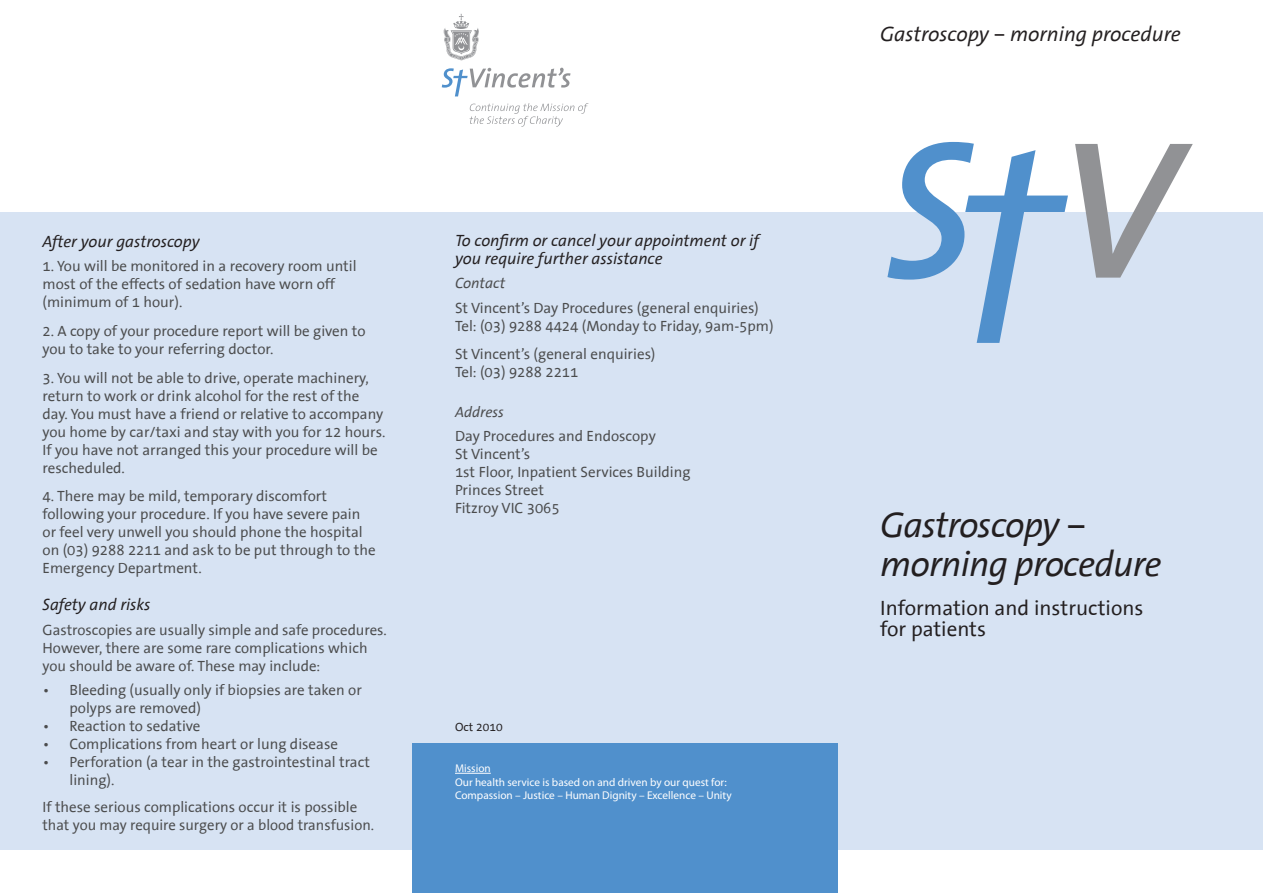
<style>
.page{position:relative;width:1263px;height:893px;background:#fff}
.page>*{position:absolute;margin:0;border:0;box-sizing:border-box;transform-origin:0 0}
.Main_Heads{font:italic 36px/39px "The Sans Office";letter-spacing:-.02em;color:#231f20}
.t1{font:21px/21.6px "The Sans Office";color:#231f20}
.t2{font:italic 21px "The Sans Office";color:#231f20}
.t3{font:italic 16.5px/18px "The Sans Office";color:#231f20}
.t4{font:15px/18px "The Sans Office";color:#4b4c4d}
.t5{font:italic 15px "The Sans Office";color:#4b4c4d}
.Body_Text_8pt{font:12px "The Sans Office";color:#231f20}
.Body_Text_10pt{font:11.25px "Myriad Pro";color:#fff}
</style>
<div class="page">
<div style="left:0;top:212px;width:1263px;height:638px;background:#d7e3f3"></div>
<svg style="left:1075px;top:144px;width:118px;height:134px"></svg>
<svg style="left:887px;top:142px;width:181px;height:201px"></svg>
<div style="left:412px;top:743px;width:426px;height:150px;background:#5090cc"></div>
<hr style="left:455px;top:773px;width:36px;height:1px;background:#fff">
<svg style="left:470px;top:103px;width:118px;height:24px"></svg>
<svg style="left:444px;top:14px;width:35px;height:46px"></svg>
<svg style="left:442px;top:68px;width:128px;height:28px"></svg>
<p class="t3" style="left:43px;top:233px;width:159px">After your gastroscopy</p>
<p class="t4" style="left:43px;top:258px;width:316px">1. You will be monitored in a recovery room until most of the effects of sedation have worn off (minimum of 1 hour).</p>
<p class="t4" style="left:43px;top:323px;width:325px">2. A copy of your procedure report will be given to you to take to your referring doctor.</p>
<p class="t4" style="left:43px;top:369px;width:345px">3. You will not be able to drive, operate machinery, return to work or drink alcohol for the rest of the day. You must have a friend or relative to accompany you home by car/taxi and stay with you for 12 hours.<br>If you have not arranged this your procedure will be rescheduled.</p>
<p class="t4" style="left:43px;top:488px;width:335px">4. There may be mild, temporary discomfort following your procedure. If you have severe pain or feel very unwell you should phone the hospital on (03) 9288 2211 and ask to be put through to the Emergency Department.</p>
<p class="t3" style="left:43px;top:597px;width:109px">Safety and risks</p>
<p class="t4" style="left:43px;top:621px;width:346px">Gastroscopies are usually simple and safe procedures.<br>However, there are some rare complications which you should be aware of. These may include:</p>
<p class="t4" style="left:70px;top:682px;width:294px;text-indent:-27px">• Bleeding (usually only if biopsies are taken or polyps are removed)</p>
<p class="t4" style="left:43px;top:718px;width:159px">• Reaction to sedative</p>
<p class="t4" style="left:43px;top:736px;width:297px">• Complications from heart or lung disease</p>
<p class="t4" style="left:70px;top:754px;width:302px;text-indent:-27px">• Perforation (a tear in the gastrointestinal tract lining).</p>
<p class="t4" style="left:43px;top:798px;width:333px">If these serious complications occur it is possible that you may require surgery or a blood transfusion.</p>
<p class="t3" style="left:455px;top:232px;width:305px">To confirm or cancel your appointment or if you require further assistance</p>
<p class="t5" style="left:455px;top:276px;width:52px">Contact</p>
<p class="t4" style="left:455px;top:299px;width:305px">St Vincent’s Day Procedures (general enquiries)</p>
<p class="t4" style="left:455px;top:317px;width:320px">Tel: (03) 9288 4424 (Monday to Friday, 9am-5pm)</p>
<p class="t4" style="left:455px;top:346px;width:202px">St Vincent’s (general enquiries)</p>
<p class="t4" style="left:455px;top:364px;width:125px">Tel: (03) 9288 2211</p>
<p class="t5" style="left:455px;top:404px;width:50px">Address</p>
<p class="t4" style="left:455px;top:428px;width:202px">Day Procedures and Endoscopy</p>
<p class="t4" style="left:455px;top:446px;width:77px">St Vincent’s</p>
<p class="t4" style="left:455px;top:464px;width:237px">1st Floor, Inpatient Services Building</p>
<p class="t4" style="left:455px;top:482px;width:90px">Princes Street</p>
<p class="t4" style="left:455px;top:500px;width:106px">Fitzroy VIC 3065</p>
<p class="Body_Text_8pt" style="left:455px;top:721px;width:49px">Oct 2010</p>
<p class="Body_Text_10pt" style="left:455px;top:761px;width:37px">Mission</p>
<p class="Body_Text_10pt" style="left:455px;top:775px;width:273px">Our health service is based on and driven by our quest for:</p>
<p class="Body_Text_10pt" style="left:455px;top:788px;width:278px">Compassion – Justice – Human Dignity – Excellence – Unity</p>
<p class="t2" style="left:880px;top:23px;width:302px">Gastroscopy – morning procedure</p>
<p class="Main_Heads" style="left:880px;top:506px;width:283px">Gastroscopy – morning procedure</p>
<p class="t1" style="left:880px;top:598px;width:265px">Information and instructions for patients</p>
</div>
